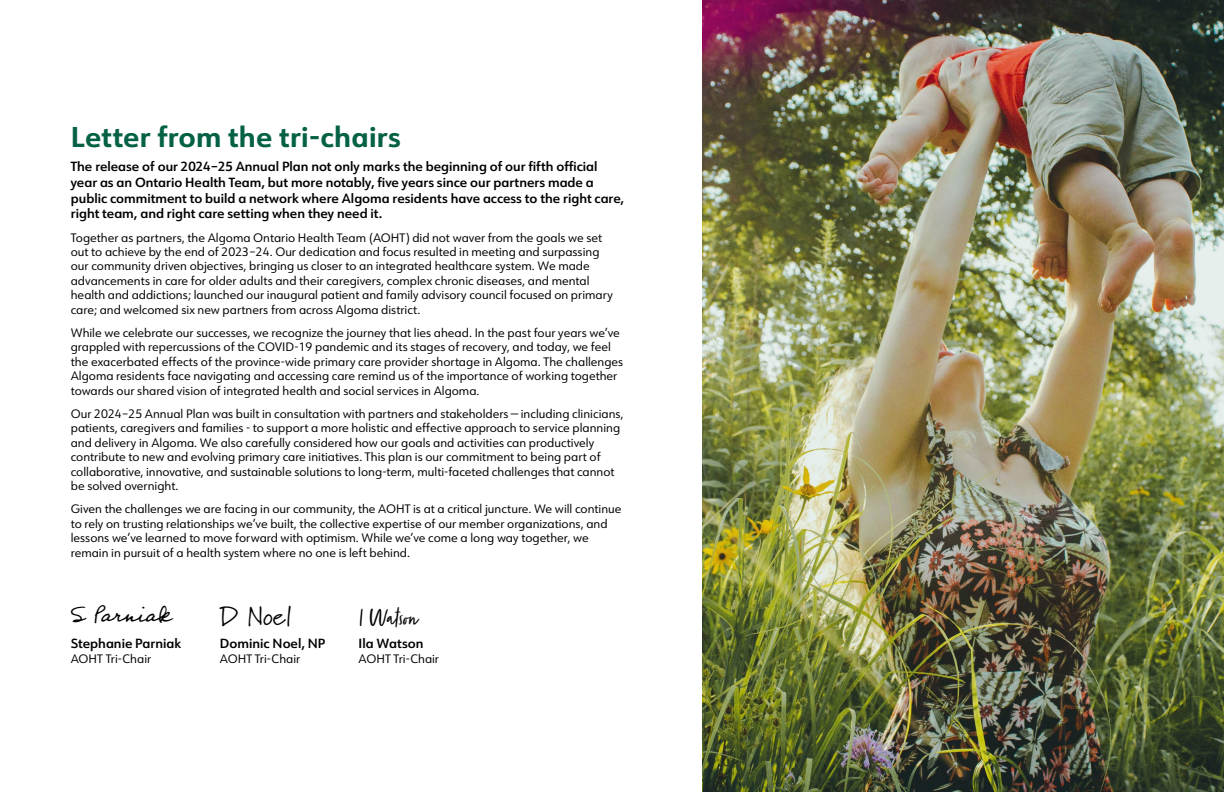
<style>
.page{position:relative;width:1224px;height:792px;background:#fff}
.page>*{position:absolute;margin:0;border:0;box-sizing:border-box;transform-origin:0 0}
.Paragraph{font:700 28px "URW Form";letter-spacing:.01em;color:#056145}
.t1{font:26.6px "Professor";color:#000}
.t2{font:26.6px "Zooja Light Pro";color:#000}
.t3{font:26.6px "Marydale";color:#000}
.Paragraph-2{font:600 13px/15.6px "URW Form";color:#000}
.Paragraph-3{font:12px/14.4px "URW Form";color:#000}
</style>
<div class="page">
<img style="left:702px;top:0;width:522px;height:792px">
<p class="Paragraph" style="left:71px;top:117px;width:332px">Letter from the tri-chairs</p>
<p class="Paragraph-2" style="left:71px;top:159px;width:555px">The release of our 2024–25 Annual Plan not only marks the beginning of our fifth official year as an Ontario Health Team, but more notably, five years since our partners made a public commitment to build a network where Algoma residents have access to the right care, right team, and right care setting when they need it.</p>
<p class="Paragraph-3" style="left:71px;top:230px;width:544px">Together as partners, the Algoma Ontario Health Team (AOHT) did not waver from the goals we set out to achieve by the end of 2023–24. Our dedication and focus resulted in meeting and surpassing our community driven objectives, bringing us closer to an integrated healthcare system. We made advancements in care for older adults and their caregivers, complex chronic diseases, and mental health and addictions; launched our inaugural patient and family advisory council focused on primary care; and welcomed six new partners from across Algoma district.</p>
<p class="Paragraph-3" style="left:71px;top:325px;width:554px">While we celebrate our successes, we recognize the journey that lies ahead. In the past four years we’ve grappled with repercussions of the COVID-19 pandemic and its stages of recovery, and today, we feel the exacerbated effects of the province-wide primary care provider shortage in Algoma. The challenges Algoma residents face navigating and accessing care remind us of the importance of working together towards our shared vision of integrated health and social services in Algoma.</p>
<p class="Paragraph-3" style="left:71px;top:406px;width:554px">Our 2024–25 Annual Plan was built in consultation with partners and stakeholders — including clinicians, patients, caregivers and families - to support a more holistic and effective approach to service planning and delivery in Algoma. We also carefully considered how our goals and activities can productively contribute to new and evolving primary care initiatives. This plan is our commitment to being part of collaborative, innovative, and sustainable solutions to long-term, multi-faceted challenges that cannot be solved overnight.</p>
<p class="Paragraph-3" style="left:71px;top:502px;width:552px">Given the challenges we are facing in our community, the AOHT is at a critical juncture. We will continue to rely on trusting relationships we’ve built, the collective expertise of our member organizations, and lessons we’ve learned to move forward with optimism. While we’ve come a long way together, we remain in pursuit of a health system where no one is left behind.</p>
<p class="t1" style="left:71px;top:597px;width:102px">S Parniak</p>
<p class="t3" style="left:220px;top:600px;width:73px">D Noel</p>
<p class="t2" style="left:359px;top:604px;width:59px">I Watson</p>
<p class="Paragraph-2" style="left:71px;top:636px;width:112px">Stephanie Parniak</p>
<p class="Paragraph-3" style="left:71px;top:651px;width:82px">AOHT Tri-Chair</p>
<p class="Paragraph-2" style="left:220px;top:636px;width:107px">Dominic Noel, NP</p>
<p class="Paragraph-3" style="left:220px;top:651px;width:82px">AOHT Tri-Chair</p>
<p class="Paragraph-2" style="left:359px;top:636px;width:66px">Ila Watson</p>
<p class="Paragraph-3" style="left:359px;top:651px;width:82px">AOHT Tri-Chair</p>
</div>
